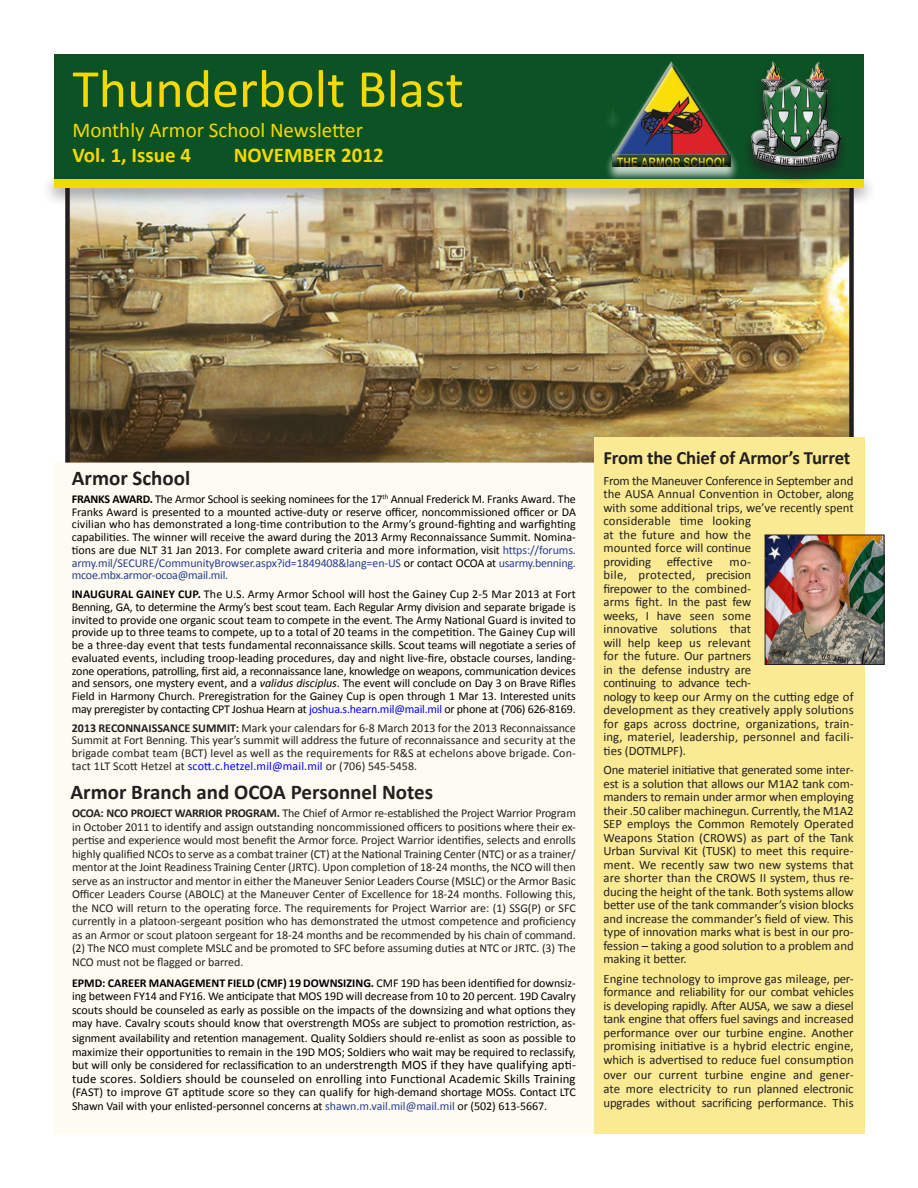
<style>
.page{position:relative;width:918px;height:1188px;background:#fff}
.page>*{position:absolute;margin:0;border:0;box-sizing:border-box;transform-origin:0 0}
.t1{font:54px "Calibri";color:#f6d902}
.t2{font:700 21px "Calibri";color:#231f20}
.t3{font:21px "Calibri";color:#f6d902}
.t4{font:700 21px "Calibri";color:#f6d902}
.t5{font:700 18.75px "Calibri";letter-spacing:-.01em;color:#231f20}
.t6{font:12.75px/13.5px "Calibri";color:#231f20}
.t7{font:12.75px "Calibri";letter-spacing:.01em;color:#000}
.t8{font:12px/12.8px "Calibri";letter-spacing:-.01em;color:#000;text-align:justify}
.t9{font:12px/13.5px "Calibri";letter-spacing:-.005em;color:#231f20;text-align:justify}
.s1{font-weight:700}
.s2{color:#253f8e}
.s3{font-style:italic}
.s4{color:#00f}
.s5{font-size:12.75px}
</style>
<div class="page">
<img style="left:70px;top:207px;width:779px;height:256px">
<div style="left:54px;top:54px;width:810px;height:125px;background:#0b5325"></div>
<div style="left:41px;top:172px;width:836px;height:35px;background:#231f20;opacity:.58"></div>
<div style="left:54px;top:179px;width:810px;height:9px;background:#f6d902"></div>
<div style="left:54px;top:463px;width:811px;height:671px;background:#fefbf2"></div>
<div style="left:594px;top:437px;width:270px;height:697px;background:#faea94"></div>
<img style="left:767px;top:537px;width:115px;height:126px">
<div style="left:765px;top:535px;width:119px;height:130px;border:1px solid #231f20"></div>
<div style="left:741px;top:61px;width:109px;height:123px;background:#231f20;opacity:.75"></div>
<div style="left:746px;top:58px;width:99px;height:104px;background:#0b5325"></div>
<div style="left:750px;top:60px;width:95px;height:110px;background:#231f20;opacity:.75"></div>
<div style="left:605px;top:63px;width:135px;height:119px;background:#fff;opacity:.75"></div>
<div style="left:613px;top:57px;width:119px;height:109px;background:#0b5325"></div>
<div style="left:613px;top:64px;width:120px;height:104px;background:#231f20;opacity:.75"></div>
<p class="t1" style="left:72px;top:55px;width:393px">Thunderbolt Blast</p>
<p class="t3" style="left:72px;top:117px;width:292px">Monthly Armor School Newsletter</p>
<p class="t4" style="left:72px;top:142px;width:120px">Vol. 1, Issue 4</p>
<p class="t4" style="left:234px;top:142px;width:151px">NOVEMBER 2012</p>
<p class="t2" style="left:72px;top:465px;width:120px">Armor School</p>
<p class="t8" style="left:72px;top:492px;width:506px"><span class="s1">FRANKS AWARD.</span> The Armor School is seeking nominees for the 17<sup>th</sup> Annual Frederick M. Franks Award. The Franks Award is presented to a mounted active-duty or reserve officer, noncommissioned officer or DA civilian who has demonstrated a long-time contribution to the Army’s ground-fighting and warfighting capabilities. The winner will receive the award during the 2013 Army Reconnaissance Summit. Nomina&shy;tions are due NLT 31 Jan 2013. For complete award criteria and more information, visit <span class="s2">https://forums. army.mil/SECURE/CommunityBrowser.aspx?id=1849408&amp;lang=en-US</span> or contact OCOA at <span class="s2">usarmy.benning. mcoe.mbx.armor-ocoa@mail.mil.</span></p>
<p class="t8" style="left:72px;top:588px;width:506px"><span class="s1">INAUGURAL GAINEY CUP.</span> The U.S. Army Armor School will host the Gainey Cup 2-5 Mar 2013 at Fort Benning, GA, to determine the Army’s best scout team. Each Regular Army division and separate brigade is invited to provide one organic scout team to compete in the event. The Army National Guard is invited to provide up to three teams to compete, up to a total of 20 teams in the competition. The Gainey Cup will be a three-day event that tests fundamental reconnaissance skills. Scout teams will negotiate a series of evaluated events, including troop-leading procedures, day and night live-fire, obstacle courses, landing&shy;zone operations, patrolling, first aid, a reconnaissance lane, knowledge on weapons, communication devices and sensors, one mystery event, and a <span class="s3">validus disciplus</span>. The event will conclude on Day 3 on Brave Rifles Field in Harmony Church. Preregistration for the Gainey Cup is open through 1 Mar 13. Interested units may preregister by contacting CPT Joshua Hearn at <span class="s4">joshua.s.hearn.mil@mail.mil</span> or phone at (706) 626-8169.</p>
<p class="t9" style="left:72px;top:721px;width:506px;line-height:12.8px"><span class="s1">2013 RECONNAISSANCE SUMMIT:</span> Mark your calendars for 6-8 March 2013 for the 2013 Reconnaissance Summit at Fort Benning. This year’s summit will address the future of reconnaissance and security at the brigade combat team (BCT) level as well as the requirements for R&amp;S at echelons above brigade. Con&shy;tact 1LT Scott Hetzel at <span class="s4">scott.c.hetzel.mil@mail.mil</span> or (706) 545-5458.</p>
<p class="t2" style="left:71px;top:779px;width:364px">Armor Branch and OCOA Personnel Notes</p>
<p class="t9" style="left:72px;top:807px;width:505px"><span class="s1">OCOA: NCO PROJECT WARRIOR PROGRAM.</span> The Chief of Armor re-established the Project Warrior Program in October 2011 to identify and assign outstanding noncommissioned officers to positions where their ex&shy;pertise and experience would most benefit the Armor force. Project Warrior identifies, selects and enrolls highly qualified NCOs to serve as a combat trainer (CT) at the National Training Center (NTC) or as a trainer/ mentor at the Joint Readiness Training Center (JRTC). Upon completion of 18-24 months, the NCO will then serve as an instructor and mentor in either the Maneuver Senior Leaders Course (MSLC) or the Armor Basic Officer Leaders Course (ABOLC) at the Maneuver Center of Excellence for 18-24 months. Following this, the NCO will return to the operating force. The requirements for Project Warrior are: (1) SSG(P) or SFC currently in a platoon-sergeant position who has demonstrated the utmost competence and proficiency as an Armor or scout platoon sergeant for 18-24 months and be recommended by his chain of command. (2) The NCO must complete MSLC and be promoted to SFC before assuming duties at NTC or JRTC. (3) The NCO must not be flagged or barred.</p>
<p class="t8" style="left:72px;top:976px;width:505px;line-height:13.8px"><span class="s1">EPMD: CAREER MANAGEMENT FIELD (CMF) 19 DOWNSIZING.</span> CMF 19D has been identified for downsiz&shy;ing between FY14 and FY16. We anticipate that MOS 19D will decrease from 10 to 20 percent. 19D Cavalry scouts should be counseled as early as possible on the impacts of the downsizing and what options they may have. Cavalry scouts should know that overstrength MOSs are subject to promotion restriction, as&shy;signment availability and retention management. Quality Soldiers should re-enlist as soon as possible to maximize their opportunities to remain in the 19D MOS; Soldiers who wait may be required to reclassify, but will only be considered for reclassification to an under<span class="s5">strength MOS if they have qualifying apti-</span></p>
<p class="t7" style="left:72px;top:1071px;width:505px">tude scores. Soldiers should be counseled on enrolling into Functional Academic Skills Training</p>
<p class="t8" style="left:72px;top:1086px;width:505px;line-height:13.5px"><span class="s5">(</span>FAST) to improve GT aptitude score so they can qualify for high-demand shortage MOSs. Contact LTC<br>Shawn Vail with your enlisted-personnel concerns at <span class="s2">shawn.m.vail.mil@mail.mil</span> or (502) 613-5667.</p>
<p class="t5" style="left:603px;top:446px;width:248px">From the Chief of Armor’s Turret</p>
<p class="t6" style="left:603px;top:474px;width:252px">From the Maneuver Conference in September and the AUSA Annual Convention in October, along with some additional trips, we’ve recently spent considerable time looking<br>at the future and how the<br>mounted force will continue<br>providing effective</p>
<p class="t6" style="left:603px;top:555px;width:252px;text-indent:126px">mo-<br>bile, protected, precision<br>firepower to the combined-<br>arms fight. In the past few<br>weeks, I have seen some<br>innovative solutions that<br>will help keep us relevant<br>for the future. Our partners<br>in the defense industry are<br>continuing to advance tech-<br>nology to keep our Army on the cutting edge of development as they creatively apply solutions for gaps across doctrine, organizations, train&shy;ing, materiel, leadership, personnel and facili&shy;ties (DOTMLPF).</p>
<p class="t6" style="left:603px;top:763px;width:252px;text-align:justify">One materiel initiative that generated some inter&shy;est is a solution that allows our M1A2 tank com&shy;manders to remain under armor when employing their .50 caliber machinegun. Currently, the M1A2<br>SEP employs the Common Remotely Operated Weapons Station (CROWS) as part of the Tank Urban Survival Kit (TUSK) to meet this require&shy;ment. We recently saw two new systems that are shorter than the CROWS II system, thus re&shy;ducing the height of the tank. Both systems allow better use of the tank commander’s vision blocks and increase the commander’s field of view. This type of innovation marks what is best in our pro&shy;fession – taking a good solution to a problem and making it better.</p>
<p class="t6" style="left:603px;top:972px;width:252px;text-align:justify">Engine technology to improve gas mileage, per&shy;formance and reliability for our combat vehicles is developing rapidly. After AUSA, we saw a diesel tank engine that offers fuel savings and increased performance over our turbine engine. Another promising initiative is a hybrid electric engine, which is advertised to reduce fuel consumption over our current turbine engine and gener&shy;ate more electricity to run planned electronic upgrades without sacrificing performance. This</p>
</div>
